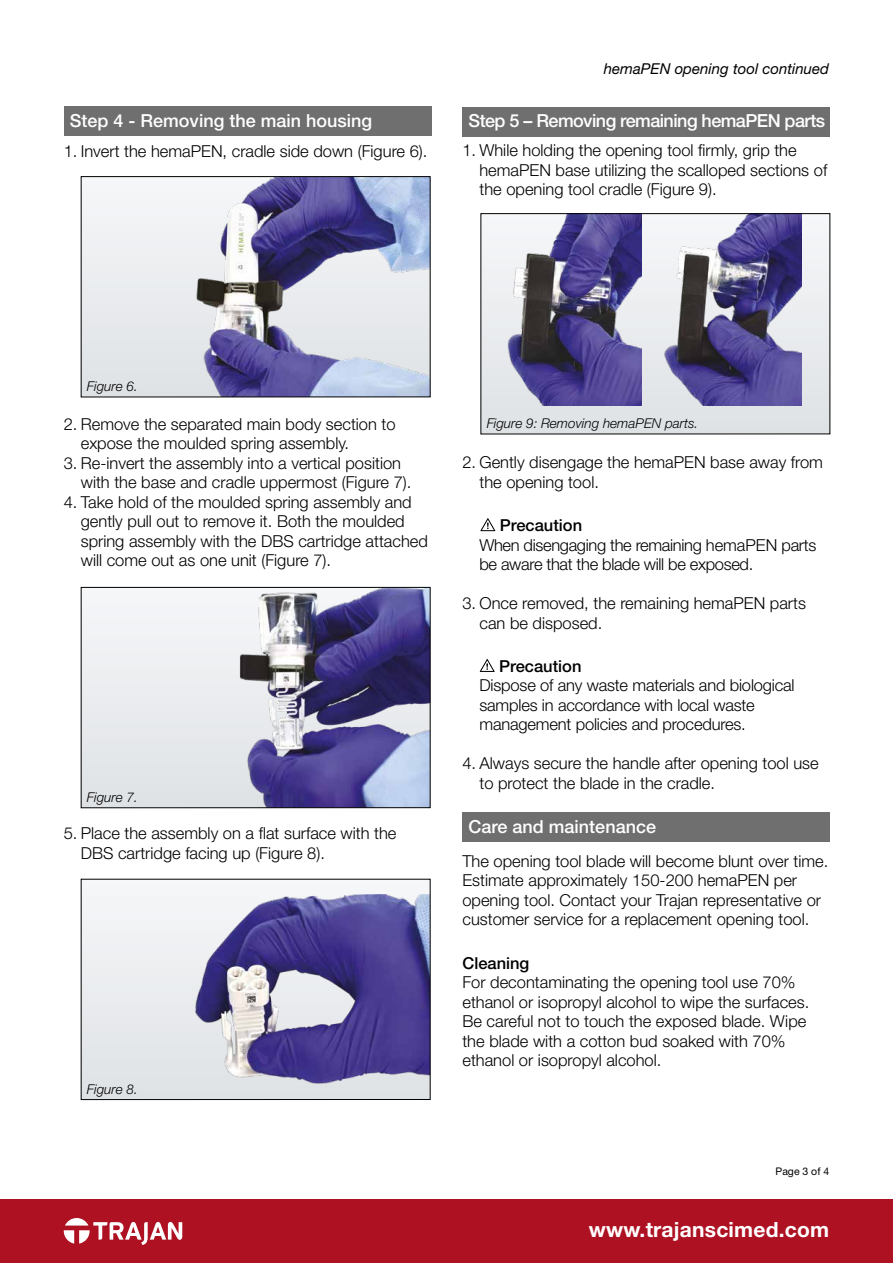
<style>
.page{position:relative;width:893px;height:1263px;background:#fff}
.page>*{position:absolute;margin:0;border:0;box-sizing:border-box;transform-origin:0 0}
.t1{font:700 21px "Helvetica Neue LT Std";letter-spacing:.01em;color:#fff}
.Grey_Bar_Headings{font:500 18px "Helvetica Neue LT Std";color:#fff}
.Grey_Bar_Headings-2{font:500 18px "Helvetica Neue LT Std";letter-spacing:-.03em;color:#fff}
.Text{font:300 16.5px/19.5px "Helvetica Neue LT Std";color:#000}
.Text-2{font:300 16.5px/19.5px "Helvetica Neue LT Std";letter-spacing:-.02em;color:#000}
.Subheading_Text{font:500 16.5px "Helvetica Neue LT Std";color:#000}
.Continued_document_h{font:italic 15px "Helvetica Neue LT Std";color:#000}
.Note{font:italic 300 13.5px "Helvetica Neue LT Std";color:#000}
.t2{font:10.5px "Helvetica Neue LT Std";color:#000}
</style>
<div class="page">
<div style="left:0;top:1199px;width:893px;height:64px;background:#ae1122"></div>
<svg style="left:64px;top:1218px;width:118px;height:27px"></svg>
<div style="left:462px;top:107px;width:368px;height:29px;background:#706f6f"></div>
<svg style="left:480px;top:518px;width:15px;height:13px"></svg>
<svg style="left:480px;top:659px;width:15px;height:13px"></svg>
<div style="left:64px;top:106px;width:368px;height:30px;background:#706f6f"></div>
<div style="left:81px;top:176px;width:350px;height:221px;background:#eaedef"></div>
<img style="left:98px;top:178px;width:331px;height:217px">
<div style="left:81px;top:176px;width:350px;height:221px;border:1px solid #000"></div>
<div style="left:81px;top:587px;width:350px;height:220px;background:#eaedef"></div>
<img style="left:98px;top:589px;width:331px;height:217px">
<div style="left:81px;top:587px;width:350px;height:221px;border:1px solid #000"></div>
<div style="left:81px;top:879px;width:350px;height:220px;background:linear-gradient(to bottom,#f6f7f9,#dfe2e5)"></div>
<img style="left:98px;top:894px;width:331px;height:204px">
<div style="left:81px;top:879px;width:350px;height:221px;border:1px solid #000"></div>
<div style="left:480px;top:213px;width:350px;height:221px;background:linear-gradient(to bottom,#f6f7f9,#dfe2e5)"></div>
<img style="left:482px;top:215px;width:319px;height:191px">
<div style="left:480px;top:213px;width:350px;height:221px;border:1px solid #000"></div>
<div style="left:462px;top:812px;width:368px;height:30px;background:#706f6f"></div>
<p class="Grey_Bar_Headings" style="left:70px;top:110px;width:304px">Step 4 - Removing the main housing</p>
<p class="Text" style="left:64px;top:141px;width:365px">1. Invert the hemaPEN, cradle side down (Figure 6).</p>
<p class="Continued_document_h" style="left:604px;top:60px;width:227px">hemaPEN opening tool continued</p>
<p class="Grey_Bar_Headings-2" style="left:469px;top:110px;width:358px">Step 5 – Removing remaining hemaPEN parts</p>
<p class="Text" style="left:479px;top:140px;width:349px;text-indent:-17px">1. While holding the opening tool firmly, grip the hemaPEN base utilizing the scalloped sections of the opening tool cradle (Figure 9).</p>
<p class="Note" style="left:87px;top:378px;width:52px">Figure 6.</p>
<p class="Text" style="left:81px;top:414px;width:316px;text-indent:-17px">2. Remove the separated main body section to expose the moulded spring assembly.</p>
<p class="Text" style="left:81px;top:453px;width:332px;text-indent:-17px">3. Re-invert the assembly into a vertical position with the base and cradle uppermost (Figure 7).</p>
<p class="Text" style="left:81px;top:492px;width:349px;text-indent:-17px">4. Take hold of the moulded spring assembly and gently pull out to remove it. Both the moulded spring assembly with the DBS cartridge attached will come out as one unit (Figure 7).</p>
<p class="Note" style="left:87px;top:789px;width:52px">Figure 7.</p>
<p class="Text" style="left:81px;top:823px;width:317px;text-indent:-17px">5. Place the assembly on a flat surface with the<br>DBS cartridge facing up (Figure 8).</p>
<p class="Note" style="left:87px;top:1081px;width:52px">Figure 8.</p>
<p class="Note" style="left:487px;top:415px;width:213px">Figure 9: Removing hemaPEN parts.</p>
<p class="Text" style="left:479px;top:452px;width:345px;text-indent:-17px">2. Gently disengage the hemaPEN base away from the opening tool.</p>
<p class="Subheading_Text" style="left:500px;top:515px;width:84px">Precaution</p>
<p class="Text-2" style="left:479px;top:535px;width:338px">When disengaging the remaining hemaPEN parts be aware that the blade will be exposed.</p>
<p class="Text" style="left:479px;top:593px;width:328px;text-indent:-17px">3. Once removed, the remaining hemaPEN parts can be disposed.</p>
<p class="Subheading_Text" style="left:499px;top:656px;width:84px">Precaution</p>
<p class="Text" style="left:479px;top:675px;width:317px">Dispose of any waste materials and biological samples in accordance with local waste management policies and procedures.</p>
<p class="Text" style="left:479px;top:753px;width:341px;text-indent:-17px">4. Always secure the handle after opening tool use to protect the blade in the cradle.</p>
<p class="Grey_Bar_Headings" style="left:469px;top:815px;width:189px">Care and maintenance</p>
<p class="Text" style="left:462px;top:851px;width:367px">The opening tool blade will become blunt over time.<br>Estimate approximately 150-200 hemaPEN per opening tool. Contact your Trajan representative or customer service for a replacement opening tool.</p>
<p class="Subheading_Text" style="left:462px;top:953px;width:68px">Cleaning</p>
<p class="Text" style="left:462px;top:972px;width:348px">For decontaminating the opening tool use 70% ethanol or isopropyl alcohol to wipe the surfaces.<br>Be careful not to touch the exposed blade. Wipe the blade with a cotton bud soaked with 70% ethanol or isopropyl alcohol.</p>
<p class="t2" style="left:775px;top:1164px;width:55px">Page 3 of 4</p>
<p class="t1" style="left:589px;top:1216px;width:242px">www.trajanscimed.com</p>
</div>
